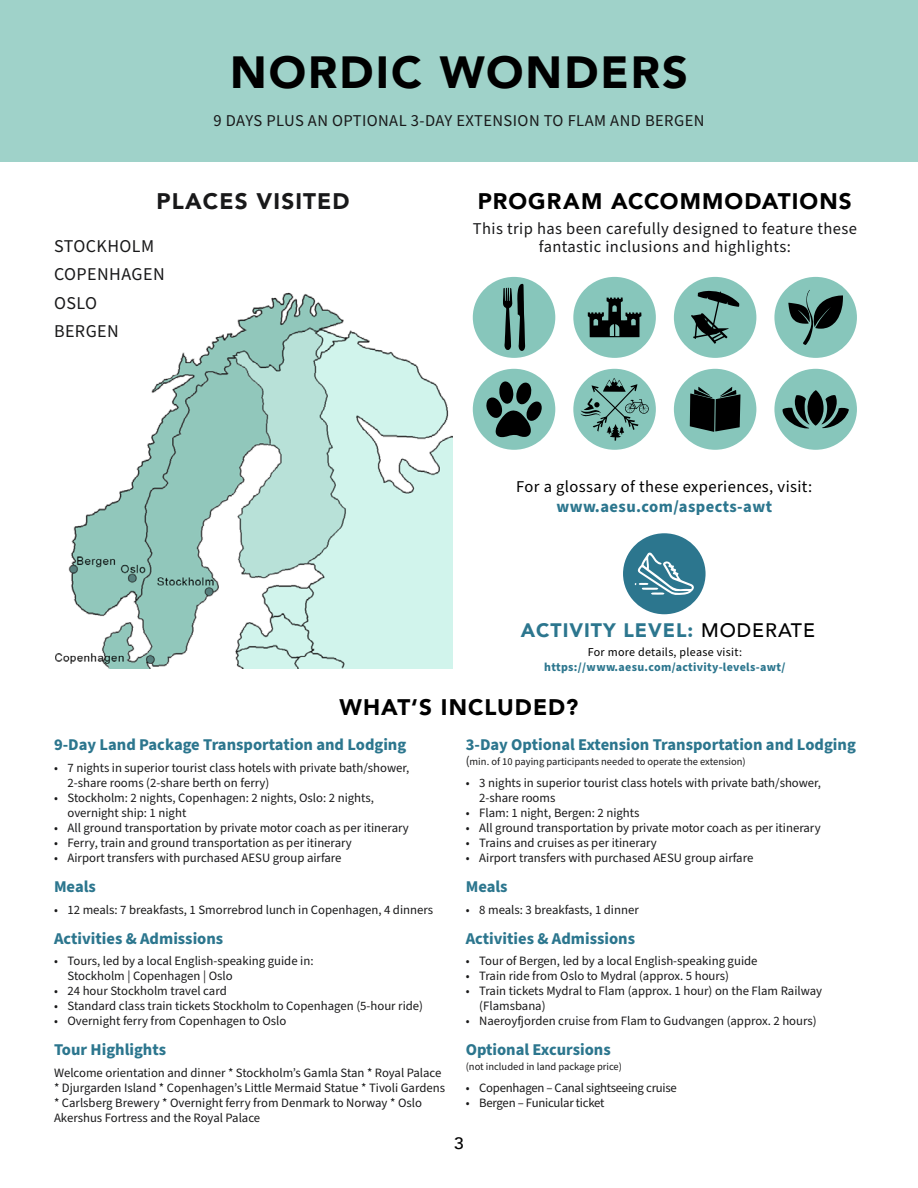
<style>
.page{position:relative;width:918px;height:1188px;background:#fff}
.page>*{position:absolute;margin:0;border:0;box-sizing:border-box;transform-origin:0 0}
.t1{font:900 45px "Avenir";letter-spacing:.045em;color:#000}
.t2{font:900 22.5px "Avenir";letter-spacing:.05em;color:#000}
.t3{font:900 22.5px "Avenir";letter-spacing:.05em;color:#19191a}
.t4{font:900 19.5px "Avenir";letter-spacing:.05em;color:#2c768e}
.t5{font:18px/28.3px "Source Sans Pro";letter-spacing:.025em;color:#19191a}
.t6{font:700 16.5px "Source Sans Pro";color:#2c768e}
.t7{font:16.5px/18px "Source Sans Pro";letter-spacing:.025em;color:#19191a;text-align:center}
.t8{font:16.5px "Source Sans Pro";letter-spacing:.025em;color:#000}
.t9{font:700 16.5px "Source Sans Pro";letter-spacing:.025em;color:#2c768e}
.t10{font:500 16.5px "Avenir";color:#000101;scale:1.1 1}
.t11{font:12.75px/15px "Source Sans Pro";color:#19191a}
.t12{font:12.75px "Source Sans Pro";letter-spacing:-.02em;color:#19191a}
.t13{font:700 12px "Source Sans Pro";letter-spacing:.025em;color:#2c768e}
.t14{font:12px "Source Sans Pro";letter-spacing:.025em;color:#000}
.t15{font:10.5px "Source Sans Pro";color:#19191a}
.s1{font-weight:500;color:#000}
.s2{font-size:12.75px}
</style>
<div class="page">
<div style="left:0;top:0;width:918px;height:162px;background:#9fd2c9"></div>
<div style="left:473px;top:369px;width:82px;height:81px;background:#87c6bb;border-radius:50%"></div>
<svg style="left:486px;top:381px;width:56px;height:56px"></svg>
<div style="left:473px;top:277px;width:82px;height:81px;background:#87c6bb;border-radius:50%"></div>
<svg style="left:503px;top:284px;width:22px;height:67px"></svg>
<div style="left:573px;top:369px;width:83px;height:81px;background:#87c6bb;border-radius:50%"></div>
<svg style="left:580px;top:378px;width:69px;height:63px"></svg>
<div style="left:674px;top:277px;width:82px;height:81px;background:#87c6bb;border-radius:50%"></div>
<svg style="left:691px;top:291px;width:48px;height:53px"></svg>
<div style="left:674px;top:369px;width:82px;height:81px;background:#87c6bb;border-radius:50%"></div>
<svg style="left:690px;top:387px;width:50px;height:45px"></svg>
<div style="left:573px;top:277px;width:83px;height:81px;background:#87c6bb;border-radius:50%"></div>
<svg style="left:588px;top:297px;width:53px;height:40px"></svg>
<img style="left:55px;top:292px;width:397px;height:377px">
<div style="left:774px;top:277px;width:83px;height:81px;background:#87c6bb;border-radius:50%"></div>
<svg style="left:788px;top:290px;width:55px;height:55px"></svg>
<div style="left:774px;top:369px;width:83px;height:81px;background:#87c6bb;border-radius:50%"></div>
<svg style="left:783px;top:390px;width:66px;height:38px"></svg>
<div style="left:623px;top:533px;width:83px;height:81px;background:#2c768e;border-radius:50%"></div>
<svg style="left:635px;top:552px;width:59px;height:43px"></svg>
<h1 class="t1" style="left:230px;top:34px;width:459px">NORDIC WONDERS</h1>
<p class="t7" style="left:214px;top:112px;width:492px">9 DAYS PLUS AN OPTIONAL 3-DAY EXTENSION TO FLAM AND BERGEN</p>
<h2 class="t3" style="left:157px;top:182px;width:194px">PLACES VISITED</h2>
<h2 class="t2" style="left:478px;top:182px;width:375px">PROGRAM ACCOMMODATIONS</h2>
<p class="t7" style="left:473px;top:220px;width:385px">This trip has been carefully designed to feature these fantastic inclusions and highlights:</p>
<h3 class="t5" style="left:54px;top:232px;width:112px">STOCKHOLM<br>COPENHAGEN<br>OSLO<br>BERGEN</h3>
<p class="t8" style="left:516px;top:475px;width:298px">For a glossary of these experiences, visit:</p>
<p class="t9" style="left:556px;top:495px;width:217px">www.aesu.com/aspects-awt</p>
<h3 class="t4" style="left:521px;top:613px;width:296px">ACTIVITY LEVEL: <span class="s1">MODERATE</span></h3>
<p class="t14" style="left:588px;top:644px;width:156px">For more details, please visit:</p>
<p class="t13" style="left:544px;top:658px;width:243px">https://www.aesu.com/activity-levels-awt/</p>
<h2 class="t2" style="left:340px;top:688px;width:240px">WHAT‘S INCLUDED?</h2>
<p class="t6" style="left:54px;top:733px;width:354px">9-Day Land Package Transportation and Lodging</p>
<p class="t11" style="left:68px;top:760px;width:343px;text-indent:-14px">• 7 nights in superior tourist class hotels with private bath/shower,<br>2-share rooms (2-share berth on ferry)</p>
<p class="t11" style="left:68px;top:790px;width:308px;text-indent:-14px">• Stockholm: 2 nights, Copenhagen: 2 nights, Oslo: 2 nights, overnight ship: 1 night</p>
<p class="t11" style="left:54px;top:820px;width:356px">• All ground transportation by private motor coach as per itinerary</p>
<p class="t11" style="left:54px;top:835px;width:299px">• Ferry, train and ground transportation as per itinerary</p>
<p class="t11" style="left:54px;top:850px;width:289px">• Airport transfers with purchased AESU group airfare</p>
<p class="t6" style="left:54px;top:875px;width:43px">Meals</p>
<p class="t11" style="left:54px;top:902px;width:381px">• 12 meals: 7 breakfasts, 1 Smorrebrod lunch in Copenhagen, 4 dinners</p>
<p class="t6" style="left:54px;top:927px;width:171px">Activities &amp; Admissions</p>
<p class="t11" style="left:68px;top:954px;width:248px;text-indent:-14px">• Tours, led by a local English-speaking guide in:<br>Stockholm | Copenhagen | Oslo</p>
<p class="t11" style="left:54px;top:984px;width:174px">• 24 hour Stockholm travel card</p>
<p class="t11" style="left:54px;top:999px;width:371px">• Standard class train tickets Stockholm to Copenhagen (5-hour ride)</p>
<p class="t11" style="left:54px;top:1014px;width:234px">• Overnight ferry from Copenhagen to Oslo</p>
<p class="t6" style="left:54px;top:1039px;width:114px">Tour Highlights</p>
<p class="t11" style="left:54px;top:1066px;width:393px">Welcome orientation and dinner * Stockholm’s Gamla Stan * Royal Palace * Djurgarden Island * Copenhagen’s Little Mermaid Statue * Tivoli Gardens * Carlsberg Brewery * Overnight ferry from Denmark to Norway * Oslo Akershus Fortress and the Royal Palace</p>
<p class="t6" style="left:466px;top:733px;width:392px">3-Day Optional Extension Transportation and Lodging</p>
<p class="t15" style="left:466px;top:754px;width:281px"><span class="s2">(</span>min. of 10 paying participants needed to operate the extension)</p>
<p class="t11" style="left:479px;top:775px;width:343px;text-indent:-14px">• 3 nights in superior tourist class hotels with private bath/shower,<br>2-share rooms</p>
<p class="t11" style="left:466px;top:805px;width:175px">• Flam: 1 night, Bergen: 2 nights</p>
<p class="t11" style="left:466px;top:820px;width:356px">• All ground transportation by private motor coach as per itinerary</p>
<p class="t11" style="left:466px;top:835px;width:193px">• Trains and cruises as per itinerary</p>
<p class="t11" style="left:466px;top:850px;width:289px">• Airport transfers with purchased AESU group airfare</p>
<p class="t6" style="left:466px;top:875px;width:43px">Meals</p>
<p class="t11" style="left:466px;top:902px;width:175px">• 8 meals: 3 breakfasts, 1 dinner</p>
<p class="t6" style="left:466px;top:927px;width:171px">Activities &amp; Admissions</p>
<p class="t11" style="left:466px;top:954px;width:293px">• Tour of Bergen, led by a local English-speaking guide</p>
<p class="t11" style="left:466px;top:969px;width:265px">• Train ride from Oslo to Mydral (approx. 5 hours)</p>
<p class="t11" style="left:479px;top:984px;width:344px;text-indent:-14px">• Train tickets Mydral to Flam (approx. 1 hour) on the Flam Railway (Flamsbana)</p>
<p class="t11" style="left:466px;top:1014px;width:353px">• Naeroyfjorden cruise from Flam to Gudvangen (approx. 2 hours)</p>
<p class="t6" style="left:466px;top:1039px;width:147px">Optional Excursions</p>
<p class="t15" style="left:466px;top:1060px;width:158px">(not included in land package price)</p>
<p class="t12" style="left:466px;top:1079px;width:213px">• Copenhagen – Canal sightseeing cruise</p>
<p class="t12" style="left:466px;top:1094px;width:140px">• Bergen – Funicular ticket</p>
<p class="t10" style="left:454px;top:1129px;width:11px">3</p>
</div>
